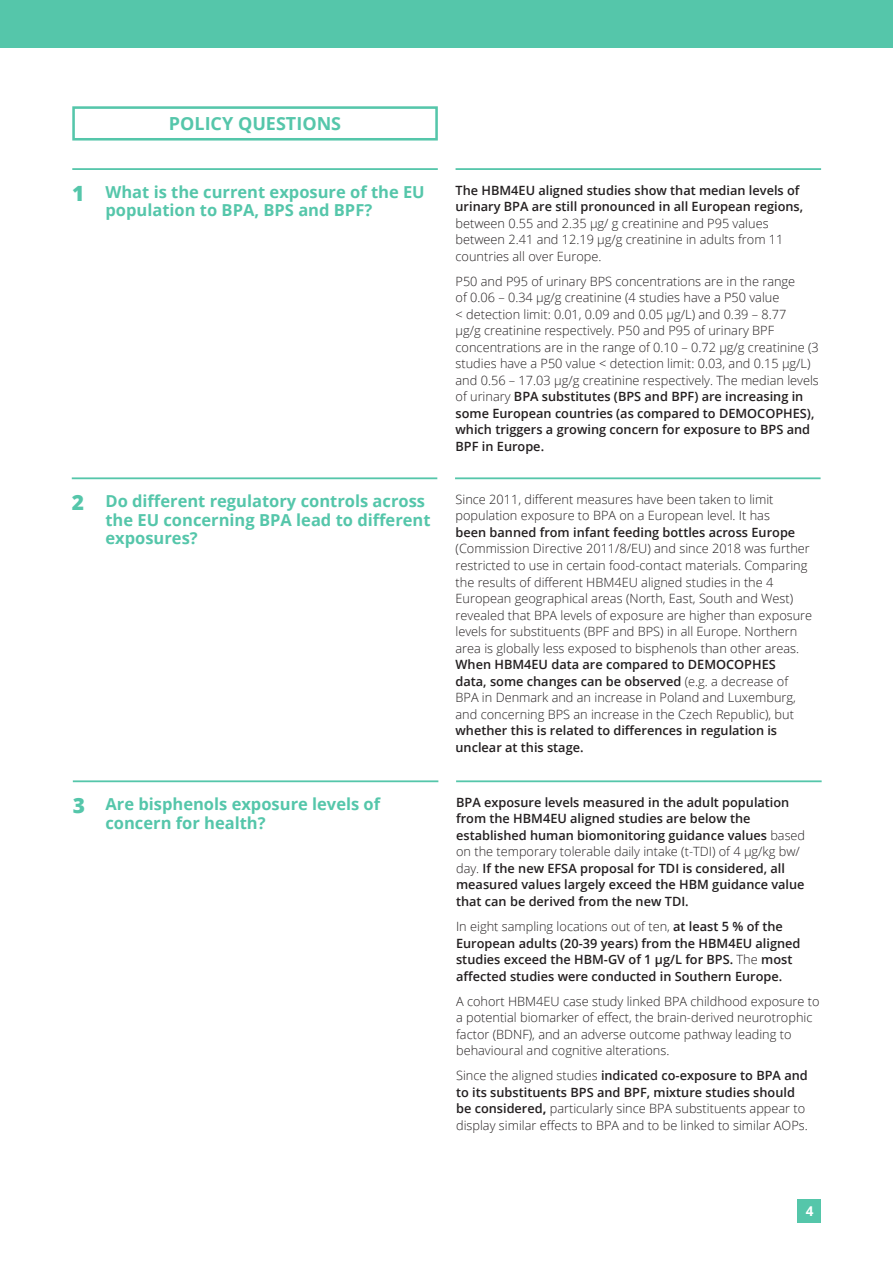
<style>
.page{position:relative;width:893px;height:1263px;background:#fff}
.page>*{position:absolute;margin:0;border:0;box-sizing:border-box;transform-origin:0 0}
.Questions{font:800 21px "Open Sans";color:#55c6aa}
.Titles{font:700 18px "Open Sans";color:#55c6aa}
.Questions-2{font:700 16.5px/18.8px "Open Sans";color:#55c6aa}
.Text{font:700 13.5px "Open Sans";color:#fff}
.Text-2{font:300 12.75px/16.5px "Open Sans";color:#231f20}
.Text-3{font:600 12.75px/16.5px "Open Sans";color:#231f20}
.s1{font-weight:600}
.s2{font-weight:300}
.s3{font-weight:700}
</style>
<div class="page">
<div style="left:0;top:0;width:893px;height:48px;background:#55c6aa"></div>
<div style="left:797px;top:1199px;width:24px;height:23px;background:#55c6aa"></div>
<div style="left:72px;top:106px;width:366px;height:35px;border:3px solid #55c6aa"></div>
<hr style="left:72px;top:168px;width:366px;height:2px;background:#55c6aa">
<hr style="left:456px;top:168px;width:365px;height:2px;background:#55c6aa">
<hr style="left:72px;top:477px;width:365px;height:2px;background:#55c6aa">
<hr style="left:455px;top:477px;width:366px;height:2px;background:#55c6aa">
<hr style="left:73px;top:780px;width:365px;height:2px;background:#55c6aa">
<hr style="left:456px;top:780px;width:366px;height:2px;background:#55c6aa">
<p class="Titles" style="left:169px;top:111px;width:174px">POLICY QUESTIONS</p>
<p class="Questions" style="left:72px;top:177px;width:14px">1</p>
<p class="Questions-2" style="left:105px;top:182px;width:321px">What is the current exposure of the EU population to BPA, BPS and BPF?</p>
<p class="Text-2" style="left:456px;top:182px;width:349px"><span class="s1">The HBM4EU aligned studies show that median levels of urinary BPA are still pronounced in all European regions, </span>between 0.55 and 2.35 µg/ g creatinine and P95 values between 2.41 and 12.19 µg/g creatinine in adults from 11 countries all over Europe.</p>
<p class="Text-2" style="left:456px;top:273px;width:365px">P50 and P95 of urinary BPS concentrations are in the range<br>of 0.06 – 0.34 µg/g creatinine (4 studies have a P50 value<br>&lt; detection limit: 0.01, 0.09 and 0.05 µg/L) and 0.39 – 8.77<br>µg/g creatinine respectively. P50 and P95 of urinary BPF concentrations are in the range of 0.10 – 0.72 µg/g creatinine (3 studies have a P50 value &lt; detection limit: 0.03, and 0.15 µg/L) and 0.56 – 17.03 µg/g creatinine respectively. The median levels of urinary <span class="s1">BPA substitutes (BPS and BPF) are increasing in some European countries (as compared to DEMOCOPHES), which triggers a growing concern for exposure to BPS and BPF in Europe.</span></p>
<p class="Questions" style="left:72px;top:487px;width:14px">2</p>
<p class="Questions-2" style="left:105px;top:491px;width:327px">Do different regulatory controls across the EU concerning BPA lead to different exposures?</p>
<p class="Text-2" style="left:456px;top:491px;width:358px">Since 2011, different measures have been taken to limit population exposure to BPA on a European level. It has<br><span class="s1">been banned from infant feeding bottles across Europe </span>(Commission Directive 2011/8/EU) and since 2018 was further restricted to use in certain food-contact materials. Comparing the results of different HBM4EU aligned studies in the 4<br>European geographical areas (North, East, South and West) revealed that BPA levels of exposure are higher than exposure levels for substituents (BPF and BPS) in all Europe. Northern area is globally less exposed to bisphenols than other areas.<br><span class="s1">When HBM4EU data are compared to DEMOCOPHES<br>data, some changes can be observed</span> (e.g. a decrease of BPA in Denmark and an increase in Poland and Luxemburg, and concerning BPS an increase in the Czech Republic), but <span class="s1">whether this is related to differences in regulation is unclear at this stage.</span></p>
<p class="Questions" style="left:73px;top:790px;width:14px">3</p>
<p class="Questions-2" style="left:105px;top:794px;width:276px">Are bisphenols exposure levels of concern for health?</p>
<p class="Text-3" style="left:456px;top:794px;width:351px">BPA exposure levels measured in the adult population from the HBM4EU aligned studies are below the established human biomonitoring guidance values <span class="s2">based on the temporary tolerable daily intake (t-TDI) of 4 µg/kg bw/ day.</span> If the new EFSA proposal for TDI is considered, all measured values largely exceed the HBM guidance value that can be derived from the new TDI.</p>
<p class="Text-3" style="left:456px;top:918px;width:346px"><span class="s2">In eight sampling locations out of ten,</span> at least 5 % of the European adults (20-39 years) from the HBM4EU aligned studies exceed the HBM-GV of 1 µg/L for BPS. <span class="s2">The</span> most affected studies were conducted in Southern Europe.</p>
<p class="Text-2" style="left:456px;top:992px;width:365px">A cohort HBM4EU case study linked BPA childhood exposure to a potential biomarker of effect, the brain-derived neurotrophic factor (BDNF), and an adverse outcome pathway leading to behavioural and cognitive alterations.</p>
<p class="Text-2" style="left:456px;top:1067px;width:353px">Since the aligned studies <span class="s1">indicated co-exposure to BPA and to its substituents BPS and BPF, mixture studies should be considered</span><span class="s3">,</span> particularly since BPA substituents appear to display similar effects to BPA and to be linked to similar AOPs.</p>
<p class="Text" style="left:806px;top:1201px;width:9px">4</p>
</div>
